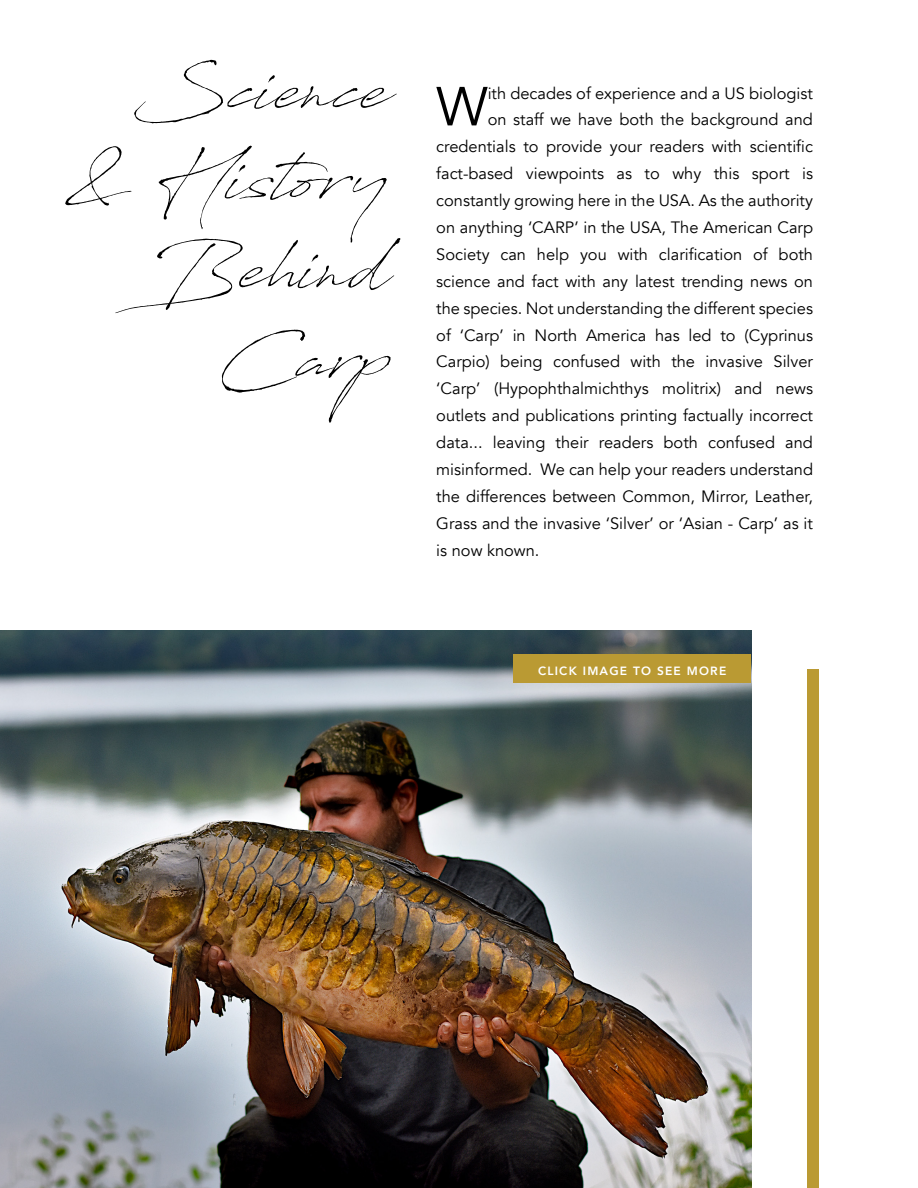
<style>
.page{position:relative;width:918px;height:1188px;background:#fff}
.page>*{position:absolute;margin:0;border:0;box-sizing:border-box;transform-origin:0 0}
.t1{font:74.7px/89.7px "Antro Vectra";color:#000;text-align:right}
.t2{font:54.45px "Avenir";color:#000}
.t3{font:16.5px "Avenir";color:#000}
.t4{font:800 12px "Avenir";letter-spacing:.1em;color:#fff}
</style>
<div class="page">
<img style="left:0;top:631px;width:751px;height:557px">
<div style="left:807px;top:669px;width:12px;height:519px;background:#ba9a33"></div>
<div style="left:513px;top:655px;width:238px;height:28px;background:#ba9a33"></div>
<h1 class="t1" style="left:63px;top:35px;width:326px">Science &amp; History<br>Behind<br>Carp</h1>
<h2 class="t2" style="left:436px;top:74px;width:53px">W</h2>
<p class="t3" style="left:488px;top:83px;width:327px">ith decades of experience and a US biologist</p>
<p class="t3" style="left:488px;top:110px;width:327px">on staff we have both the background and</p>
<p class="t3" style="left:436px;top:137px;width:378px">credentials to provide your readers with scientific</p>
<p class="t3" style="left:436px;top:164px;width:378px">fact-based viewpoints as to why this sport is</p>
<p class="t3" style="left:436px;top:191px;width:378px">constantly growing here in the USA. As the authority</p>
<p class="t3" style="left:436px;top:217px;width:378px">on anything ‘CARP’ in the USA, The American Carp</p>
<p class="t3" style="left:436px;top:244px;width:378px">Society can help you with clarification of both</p>
<p class="t3" style="left:436px;top:271px;width:378px">science and fact with any latest trending news on</p>
<p class="t3" style="left:436px;top:298px;width:378px">the species. Not understanding the different species</p>
<p class="t3" style="left:436px;top:325px;width:378px">of ‘Carp’ in North America has led to (Cyprinus</p>
<p class="t3" style="left:436px;top:352px;width:378px">Carpio) being confused with the invasive Silver</p>
<p class="t3" style="left:436px;top:379px;width:378px">‘Carp’ (Hypophthalmichthys molitrix) and news</p>
<p class="t3" style="left:436px;top:406px;width:378px">outlets and publications printing factually incorrect</p>
<p class="t3" style="left:436px;top:433px;width:378px">data... leaving their readers both confused and</p>
<p class="t3" style="left:436px;top:460px;width:378px">misinformed. We can help your readers understand</p>
<p class="t3" style="left:436px;top:486px;width:378px">the differences between Common, Mirror, Leather,</p>
<p class="t3" style="left:436px;top:513px;width:378px">Grass and the invasive ‘Silver’ or ‘Asian - Carp’ as it</p>
<p class="t3" style="left:436px;top:540px;width:105px">is now known.</p>
<p class="t4" style="left:538px;top:661px;width:190px">CLICK IMAGE TO SEE MORE</p>
</div>
